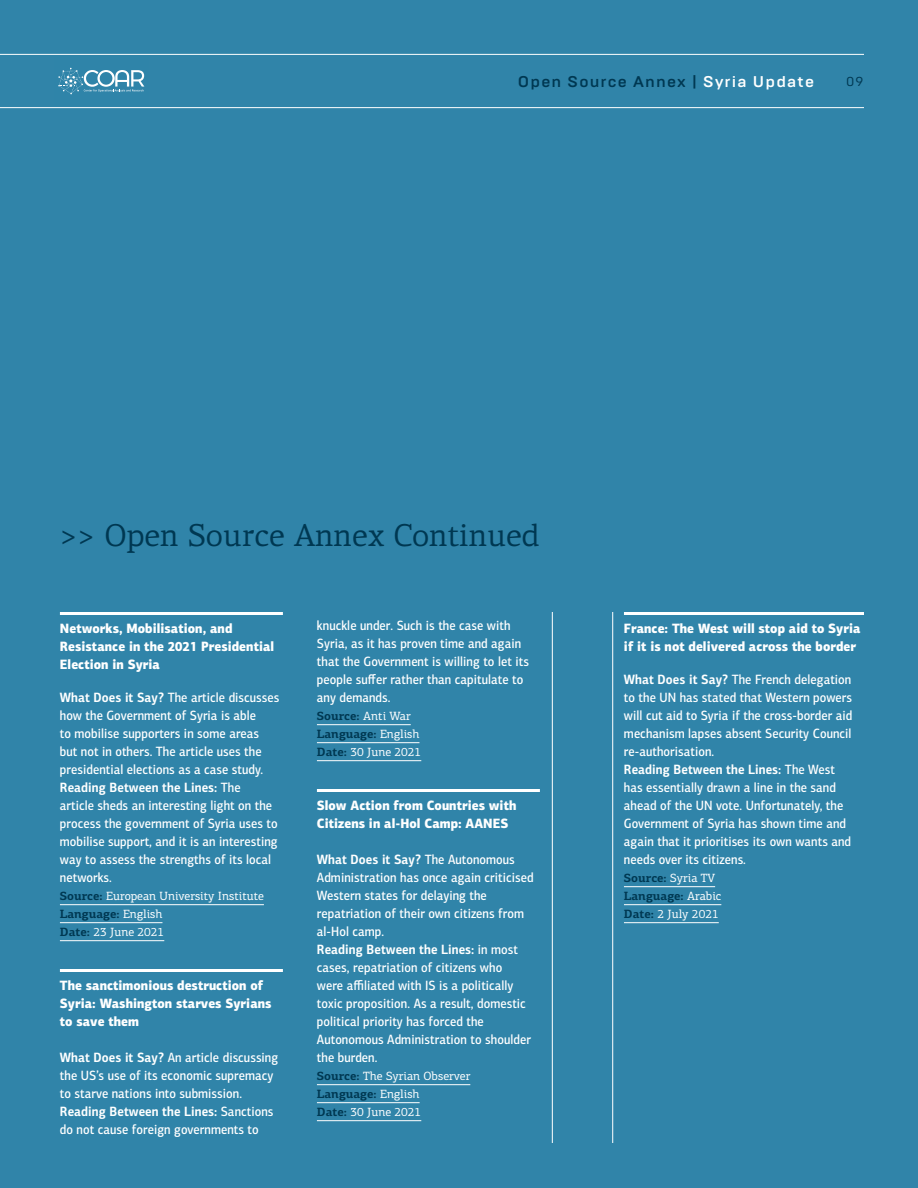
<style>
.page{position:relative;width:918px;height:1188px;background:#3084a9}
.page>*{position:absolute;margin:0;border:0;box-sizing:border-box;transform-origin:0 0}
.Title_Anex{font:31.5px "PF Centro Serif Pro";color:#003852}
.t1{font:500 15.45px "Brutal Type";letter-spacing:.07em;color:#003852;scale:1.06 1}
.Body_Anex{font:500 13.5px/18px "PF Centro Sans Pro";letter-spacing:.005em;color:#fff;scale:.89 1}
.Headline_Anex{font:900 13.5px/18px "PF Centro Sans Pro";letter-spacing:.005em;color:#fff;scale:.89 1}
.t2{font:12.9px "Brutal Type";color:#003852;scale:1.06 1}
.SourceLanguageDate{font:12px "PF Centro Slab Pro";color:#fff}
.SourceLanguageDate-2{font:700 12px "PF Centro Slab Pro";color:#003852}
.s1{color:#fff}
.s2{font-weight:700}
.s3{font-weight:700;color:#003852}
.s4{font-weight:400;color:#fff}
</style>
<div class="page">
<hr style="left:0;top:107px;width:864px;height:1px;background:#fff">
<hr style="left:0;top:54px;width:864px;height:1px;background:#fff">
<svg style="left:58px;top:68px;width:86px;height:26px"></svg>
<hr style="left:612px;top:612px;width:1px;height:531px;background:#fff">
<hr style="left:552px;top:612px;width:1px;height:531px;background:#fff">
<hr style="left:60px;top:612px;width:223px;height:3px;background:#fff">
<hr style="left:60px;top:904px;width:204px;height:1px;background:#fff">
<hr style="left:60px;top:922px;width:102px;height:1px;background:#fff">
<hr style="left:60px;top:940px;width:104px;height:1px;background:#fff">
<hr style="left:60px;top:969px;width:223px;height:3px;background:#fff">
<hr style="left:317px;top:724px;width:94px;height:1px;background:#fff">
<hr style="left:317px;top:742px;width:102px;height:1px;background:#fff">
<hr style="left:317px;top:760px;width:104px;height:1px;background:#fff">
<hr style="left:317px;top:789px;width:223px;height:3px;background:#fff">
<hr style="left:317px;top:1084px;width:153px;height:1px;background:#fff">
<hr style="left:317px;top:1102px;width:103px;height:1px;background:#fff">
<hr style="left:317px;top:1120px;width:104px;height:1px;background:#fff">
<hr style="left:624px;top:612px;width:240px;height:3px;background:#fff">
<hr style="left:624px;top:886px;width:91px;height:1px;background:#fff">
<hr style="left:624px;top:904px;width:97px;height:1px;background:#fff">
<hr style="left:624px;top:922px;width:95px;height:1px;background:#fff">
<p class="t1" style="left:518px;top:72px;width:281px">Open Source Annex | <span class="s1">Syria Update</span></p>
<p class="t2" style="left:846px;top:74px;width:18px">09</p>
<p class="Title_Anex" style="left:60px;top:516px;width:481px">&gt;&gt; Open Source Annex Continued</p>
<p class="Headline_Anex" style="left:60px;top:619px;width:242px">Networks, Mobilisation, and<br>Resistance in the 2021 Presidential<br>Election in Syria</p>
<p class="Body_Anex" style="left:60px;top:688px;width:248px"><span class="s2">What Does it Say?</span> The article discusses how the Government of Syria is able<br>to mobilise supporters in some areas but not in others. The article uses the presidential elections as a case study.</p>
<p class="Body_Anex" style="left:60px;top:778px;width:246px"><span class="s2">Reading Between the Lines:</span> The article sheds an interesting light on the process the government of Syria uses to mobilise support, and it is an interesting way to assess the strengths of its local networks.</p>
<p class="SourceLanguageDate" style="left:60px;top:889px;width:205px"><span class="s3">Source:</span> European University Institute</p>
<p class="SourceLanguageDate-2" style="left:60px;top:906px;width:104px">Language: <span class="s4">English</span></p>
<p class="SourceLanguageDate" style="left:60px;top:925px;width:106px"><span class="s3">Date:</span> 23 June 2021</p>
<p class="Headline_Anex" style="left:60px;top:976px;width:239px">The sanctimonious destruction of<br>Syria: Washington starves Syrians to save them</p>
<p class="Body_Anex" style="left:60px;top:1048px;width:247px"><span class="s2">What Does it Say?</span> An article discussing the US’s use of its economic supremacy to starve nations into submission.</p>
<p class="Body_Anex" style="left:60px;top:1102px;width:241px"><span class="s2">Reading Between the Lines:</span> Sanctions do not cause foreign governments to</p>
<p class="Body_Anex" style="left:317px;top:616px;width:240px">knuckle under. Such is the case with Syria, as it has proven time and again that the Government is willing to let its people suffer rather than capitulate to any demands.</p>
<p class="SourceLanguageDate-2" style="left:317px;top:708px;width:95px">Source: <span class="s4">Anti War</span></p>
<p class="SourceLanguageDate-2" style="left:317px;top:726px;width:104px">Language: <span class="s4">English</span></p>
<p class="SourceLanguageDate" style="left:317px;top:745px;width:106px"><span class="s3">Date:</span> 30 June 2021</p>
<p class="Headline_Anex" style="left:317px;top:796px;width:226px">Slow Action from Countries with<br>Citizens in al-Hol Camp: AANES</p>
<p class="Body_Anex" style="left:317px;top:850px;width:245px"><span class="s2">What Does it Say?</span> The Autonomous<br>Administration has once again criticised<br>Western states for delaying the repatriation of their own citizens from al-Hol camp.</p>
<p class="Body_Anex" style="left:317px;top:940px;width:242px"><span class="s2">Reading Between the Lines:</span> in most cases, repatriation of citizens who were affiliated with IS is a politically toxic proposition. As a result, domestic political priority has forced the Autonomous Administration to shoulder the burden.</p>
<p class="SourceLanguageDate" style="left:317px;top:1069px;width:155px"><span class="s3">Source:</span> The Syrian Observer</p>
<p class="SourceLanguageDate-2" style="left:317px;top:1086px;width:104px">Language: <span class="s4">English</span></p>
<p class="SourceLanguageDate" style="left:317px;top:1105px;width:106px"><span class="s3">Date:</span> 30 June 2021</p>
<p class="Headline_Anex" style="left:624px;top:619px;width:267px">France: The West will stop aid to Syria if it is not delivered across the border</p>
<p class="Body_Anex" style="left:624px;top:670px;width:258px;text-align:justify"><span class="s2">What Does it Say?</span> The French delegation to the UN has stated that Western powers will cut aid to Syria if the cross-border aid mechanism lapses absent Security Council re-authorisation.</p>
<p class="Body_Anex" style="left:624px;top:760px;width:257px"><span class="s2">Reading Between the Lines:</span> The West has essentially drawn a line in the sand ahead of the UN vote. Unfortunately, the Government of Syria has shown time and again that it prioritises its own wants and needs over its citizens.</p>
<p class="SourceLanguageDate-2" style="left:624px;top:870px;width:93px">Source: <span class="s4">Syria TV</span></p>
<p class="SourceLanguageDate-2" style="left:624px;top:888px;width:99px">Language: <span class="s4">Arabic</span></p>
<p class="SourceLanguageDate" style="left:624px;top:907px;width:96px"><span class="s3">Date:</span> 2 July 2021</p>
</div>
